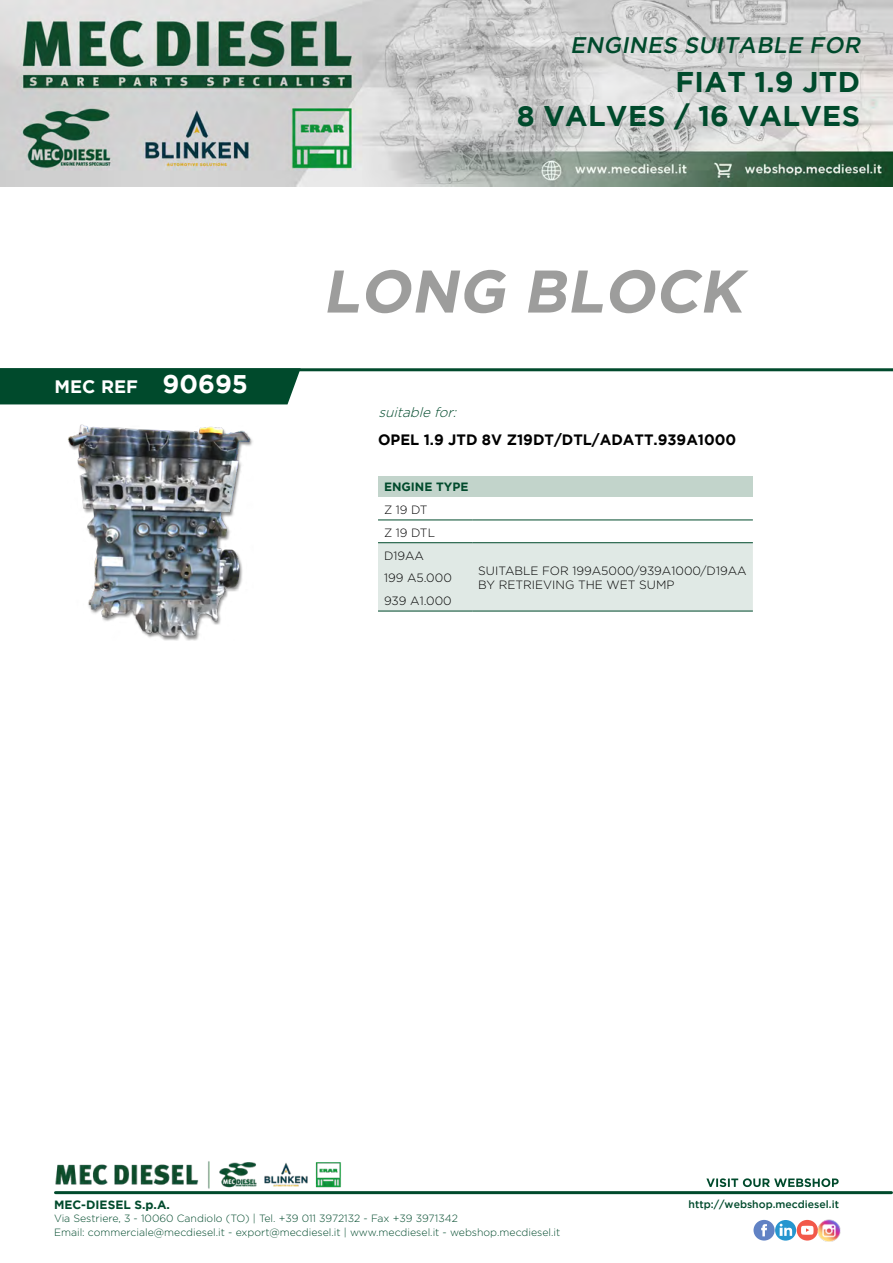
<style>
.page{position:relative;width:893px;height:1263px;background:#fff}
.page>*{position:absolute;margin:0;border:0;box-sizing:border-box;transform-origin:0 0}
.t1{font:italic 700 60px "Gotham";color:#9d9d9c}
.t2{font:700 28.5px/34.2px "Gotham";letter-spacing:.015em;color:#004a2c;text-align:right}
.t3{font:italic 500 22.5px "Gotham";color:#004a2c}
.t4{font:700 18px "Gotham";color:#fff}
.t5{font:700 15px "Gotham";color:#000}
.t6{font:italic 300 13.5px "Gotham";color:#004a2c}
.t7{font:300 12px/22.8px "Gotham";color:#000}
.t8{font:700 12px "Gotham";color:#004a2c}
.t9{font:300 10.5px/13.5px "Gotham";color:#004a2c}
.t10{font:500 10.5px "Gotham";color:#004a2c}
.s1{font-size:25.5px}
</style>
<div class="page">
<img style="left:0;top:0;width:893px;height:187px">
<hr style="left:56px;top:1191px;width:835px;height:3px;background:#004a2c">
<div style="left:753px;top:1220px;width:22px;height:20px;background:#6182c4;border-radius:50%"></div>
<svg style="left:761px;top:1224px;width:6px;height:12px"></svg>
<div style="left:797px;top:1220px;width:21px;height:20px;background:#f2594a;border-radius:50%"></div>
<svg style="left:801px;top:1226px;width:12px;height:9px"></svg>
<svg style="left:775px;top:1220px;width:21px;height:20px"></svg>
<svg style="left:780px;top:1224px;width:12px;height:12px"></svg>
<img style="left:815px;top:1219px;width:26px;height:23px">
<img style="left:55px;top:1161px;width:286px;height:28px">
<svg style="left:706px;top:1178px;width:133px;height:9px"></svg>
<hr style="left:0;top:368px;width:893px;height:3px;background:#004a2c">
<div style="left:378px;top:476px;width:375px;height:21px;background:#c2d4cb"></div>
<div style="left:378px;top:543px;width:375px;height:68px;background:#e0e9e5"></div>
<hr style="left:378px;top:520px;width:94px;height:1px;background:#004a2c">
<hr style="left:472px;top:520px;width:281px;height:1px;background:#004a2c">
<hr style="left:378px;top:542px;width:94px;height:1px;background:#004a2c">
<hr style="left:472px;top:542px;width:281px;height:1px;background:#004a2c">
<hr style="left:472px;top:611px;width:281px;height:1px;background:#004a2c">
<hr style="left:378px;top:611px;width:94px;height:1px;background:#004a2c">
<img style="left:68px;top:424px;width:185px;height:217px">
<div style="left:0;top:368px;width:301px;height:36px;background:#004a2c"></div>
<h3 class="t3" style="left:570px;top:32px;width:296px">ENGINES SUITABLE FOR</h3>
<h2 class="t2" style="left:517px;top:64px;width:345px">FIAT 1.9 JTD<br>8 VALVES / 16 VALVES</h2>
<h3 class="t4" style="left:55px;top:377px;width:195px">MEC REF <span class="s1">90695</span></h3>
<h1 class="t1" style="left:322px;top:257px;width:433px">LONG BLOCK</h1>
<p class="t6" style="left:378px;top:405px;width:83px">suitable for:</p>
<h3 class="t5" style="left:378px;top:430px;width:360px">OPEL 1.9 JTD 8V Z19DT/DTL/ADATT.939A1000</h3>
<p class="t8" style="left:384px;top:480px;width:86px">ENGINE TYPE</p>
<p class="t7" style="left:384px;top:498px;width:53px">Z 19 DT<br>Z 19 DTL<br>D19AA</p>
<p class="t7" style="left:384px;top:566px;width:69px">199 A5.000<br>939 A1.000</p>
<p class="t7" style="left:478px;top:563px;width:270px;line-height:14.4px">SUITABLE FOR 199A5000/939A1000/D19AA<br>BY RETRIEVING THE WET SUMP</p>
<p class="t8" style="left:54px;top:1198px;width:117px">MEC-DIESEL S.p.A.</p>
<p class="t9" style="left:54px;top:1212px;width:508px">Via Sestriere, 3 - 10060 Candiolo (TO) | Tel. +39 011 3972132 - Fax +39 3971342<br>Email: commerciale@mecdiesel.it - export@mecdiesel.it | www.mecdiesel.it - webshop.mecdiesel.it</p>
<p class="t10" style="left:689px;top:1198px;width:152px">http://webshop.mecdiesel.it</p>
</div>
